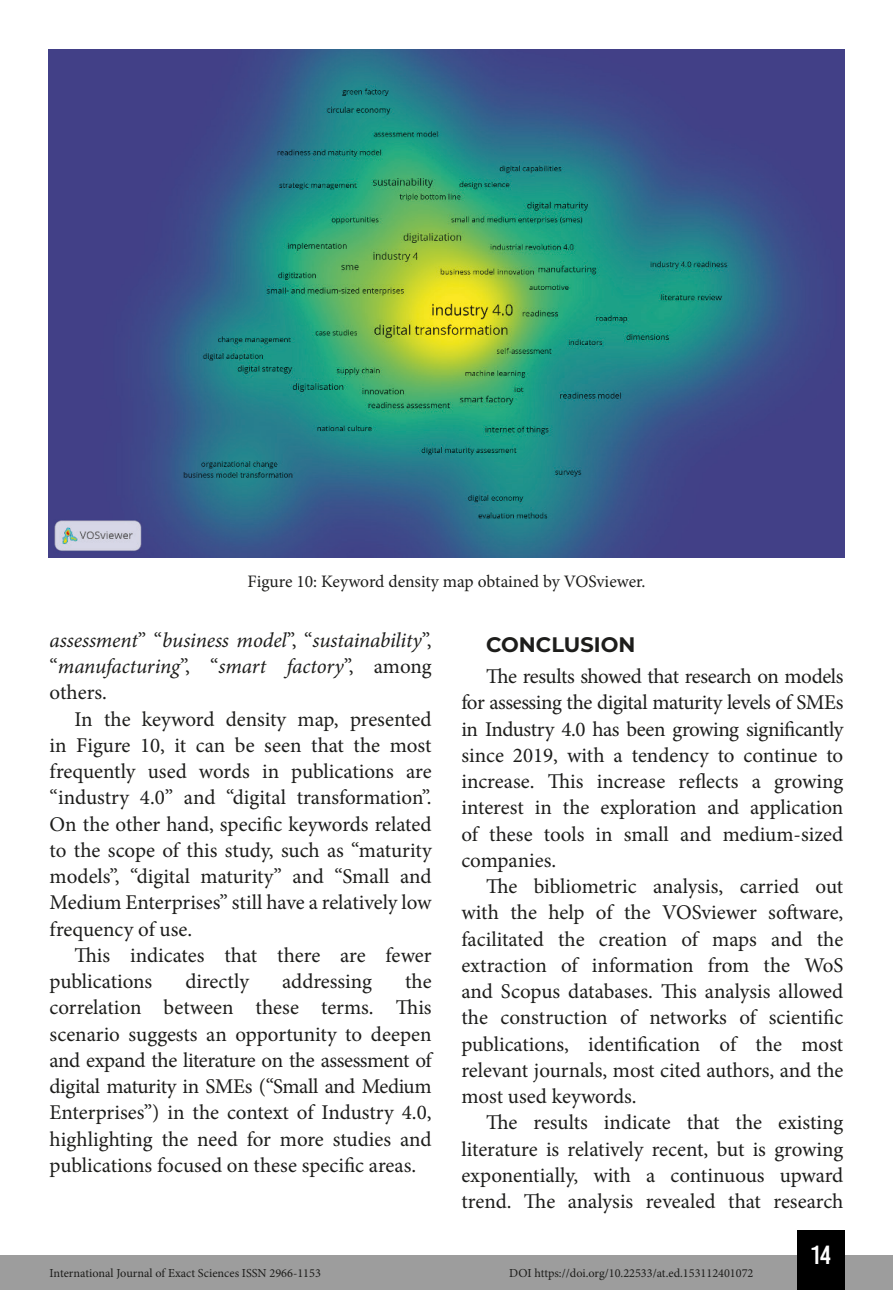
<style>
.page{position:relative;width:893px;height:1290px;background:#fff}
.page>*{position:absolute;margin:0;border:0;box-sizing:border-box;transform-origin:0 0}
.t1{font:26.25px "Bebas Kai";color:#fff}
.TXT{font:21px/26.2px "Minion Pro";letter-spacing:-.005em;color:#1d1d1b;text-align:justify}
.TXT-2{font:italic 21px/26.2px "Minion Pro";letter-spacing:-.01em;color:#1d1d1b;text-align:justify}
.TITULO{font:700 21px "Montserrat";color:#1d1d1b}
.Info_Imagem{font:17.5px "Minion Pro";color:#1d1d1b}
.t2{font:12.25px "Minion Pro";color:#1d1d1b}
.s1{font-style:normal}
</style>
<div class="page">
<div style="left:0;top:1255px;width:893px;height:35px;background:#9d9d9d"></div>
<div style="left:797px;top:1230px;width:48px;height:60px;background:#000"></div>
<img style="left:48px;top:50px;width:797px;height:508px">
<p class="Info_Imagem" style="left:247px;top:570px;width:400px">Figure 10: Keyword density map obtained by VOSviewer.</p>
<p class="TXT-2" style="left:50px;top:627px;width:383px">assessment<span class="s1">” “</span>business model<span class="s1">”, “</span>sustainability<span class="s1">”, “</span>manufacturing<span class="s1">”, “</span>smart factory<span class="s1">”, among others.</span></p>
<p class="TXT" style="left:50px;top:706px;width:384px;text-indent:25px">In the keyword density map, presented in Figure 10, it can be seen that the most frequently used words in publications are “industry 4.0” and “digital transformation”.<br>On the other hand, specific keywords related to the scope of this study, such as “maturity models”, “digital maturity” and “Small and Medium Enterprises” still have a relatively low frequency of use.</p>
<p class="TXT" style="left:50px;top:942px;width:383px;text-indent:25px">This indicates that there are fewer publications</p>
<p class="TXT" style="left:50px;top:968px;width:383px;text-indent:355px">the correlation between these terms. This scenario suggests an opportunity to deepen and expand the literature on the assessment of digital maturity in SMEs (“Small and Medium Enterprises”) in the context of Industry 4.0, highlighting the need for more studies and publications focused on these specific areas.</p>
<p class="TXT" style="left:185px;top:968px;width:65px">directly</p>
<p class="TXT" style="left:282px;top:968px;width:91px">addressing</p>
<p class="TITULO" style="left:486px;top:629px;width:151px">CONCLUSION</p>
<p class="TXT" style="left:461px;top:663px;width:384px;text-indent:25px">The results showed that research on models for assessing the digital maturity levels of SMEs in Industry 4.0 has been growing significantly since 2019, with a tendency to continue to increase. This increase reflects a growing interest in the exploration and application of these tools in small and medium-sized companies.</p>
<p class="TXT" style="left:461px;top:873px;width:384px;text-indent:25px">The bibliometric analysis, carried out with the help of the VOSviewer software, facilitated the creation of maps and the extraction of information from the WoS and Scopus databases. This analysis allowed the construction of networks of scientific publications, identification of the most relevant journals, most cited authors, and the most used keywords.</p>
<p class="TXT" style="left:461px;top:1110px;width:384px;text-indent:25px">The results indicate that the existing literature is relatively recent, but is growing exponentially, with a continuous upward trend. The analysis revealed that research</p>
<p class="t1" style="left:811px;top:1241px;width:21px">14</p>
<p class="t2" style="left:50px;top:1265px;width:273px">International Journal of Exact Sciences ISSN 2966-1153</p>
<p class="t2" style="left:509px;top:1265px;width:246px">DOI https://doi.org/10.22533/at.ed.153112401072</p>
</div>
